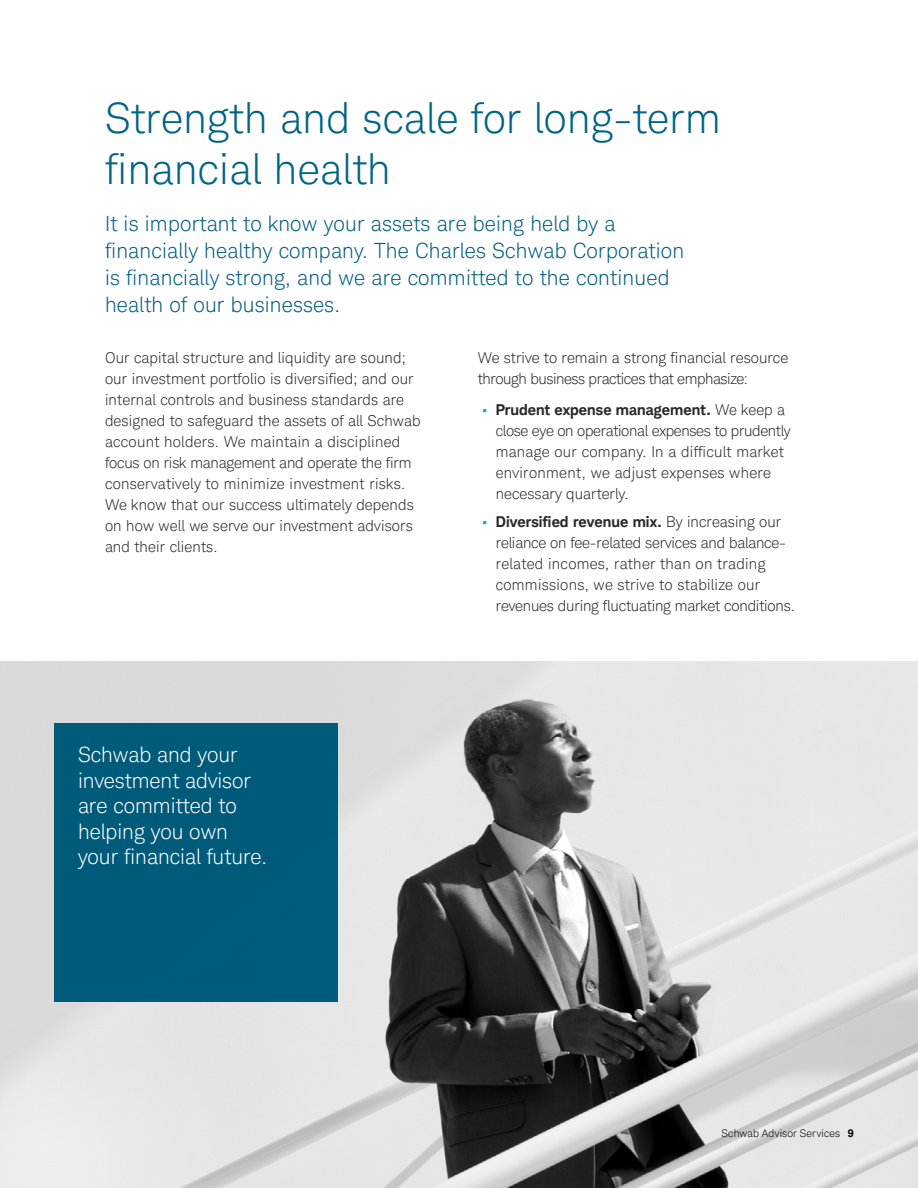
<style>
.page{position:relative;width:918px;height:1188px;background:#fff}
.page>*{position:absolute;margin:0;border:0;box-sizing:border-box;transform-origin:0 0}
.t1{font:300 42px/51px "Charles Modern";letter-spacing:.01em;color:#006484}
.t2{font:300 21px/27px "Charles Modern";letter-spacing:.01em;color:#005f80}
.t3{font:300 21px/25.5px "Charles Modern";color:#fff}
.t4{font:300 15px/21px "Charles Modern";letter-spacing:.01em;color:#292829}
.t5{font:300 15px/21px "Charles Modern";letter-spacing:-.01em;color:#292829}
.t6{font:300 15px/21px "Charles Modern";letter-spacing:-.025em;color:#292829}
.t7{font:300 10.5px "Charles Modern";letter-spacing:.02em;color:#000}
.s1{font-weight:400;color:#139cd8}
.s2{font-weight:700}
</style>
<div class="page">
<img style="left:0;top:662px;width:918px;height:526px">
<div style="left:54px;top:723px;width:283px;height:279px;background:#005a79"></div>
<h1 class="t1" style="left:105px;top:92px;width:617px">Strength and scale for long-term financial health</h1>
<h2 class="t2" style="left:105px;top:210px;width:581px">It is important to know your assets are being held by a financially healthy company. The Charles Schwab Corporation is financially strong, and we are committed to the continued health of our businesses.</h2>
<p class="t4" style="left:105px;top:347px;width:317px">Our capital structure and liquidity are sound; our investment portfolio is diversified; and our internal controls and business standards are designed to safeguard the assets of all Schwab account holders. We maintain a disciplined focus on risk management and operate the firm conservatively to minimize investment risks.<br>We know that our success ultimately depends on how well we serve our investment advisors and their clients.</p>
<p class="t6" style="left:478px;top:347px;width:312px">We strive to remain a strong financial resource through business practices that emphasize:</p>
<p class="t4" style="left:496px;top:400px;width:296px;text-indent:-13px"><span class="s1">•</span> <span class="s2">Prudent expense management.</span> We keep a close eye on operational expenses to prudently manage our company. In a difficult market environment, we adjust expenses where necessary quarterly.</p>
<p class="t5" style="left:496px;top:511px;width:301px;text-indent:-14px"><span class="s1">•</span> <span class="s2">Diversified revenue mix.</span> By increasing our reliance on fee-related services and balance&shy;related incomes, rather than on trading commissions, we strive to stabilize our revenues during fluctuating market conditions.</p>
<h2 class="t3" style="left:78px;top:742px;width:191px">Schwab and your investment advisor are committed to helping you own your financial future.</h2>
<p class="t7" style="left:722px;top:1127px;width:134px">Schwab Advisor Services <span class="s2">9</span></p>
</div>
